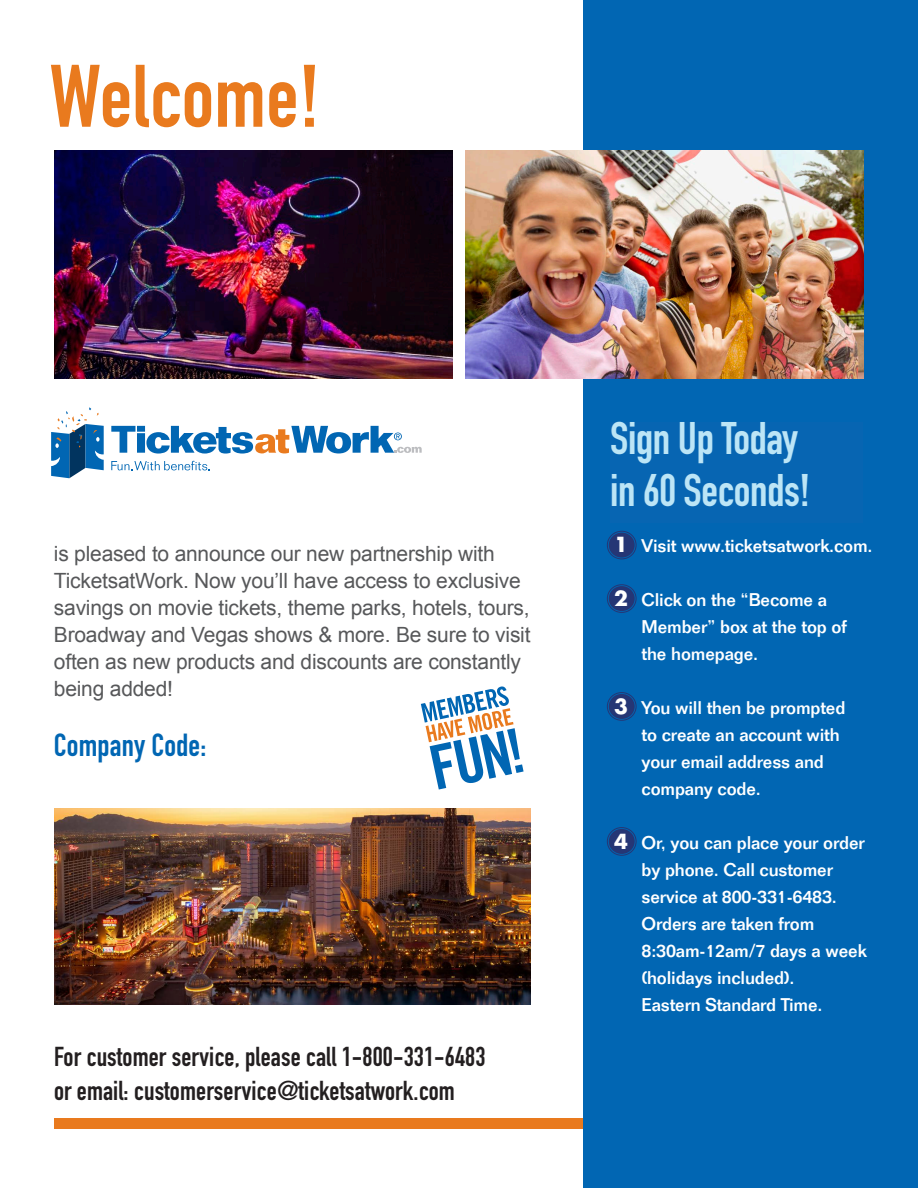
<style>
.page{position:relative;width:918px;height:1188px;background:#fff}
.page>*{position:absolute;margin:0;border:0;box-sizing:border-box;transform-origin:0 0}
.t1{font:87px "DIN Engschrift Std";letter-spacing:.005em;color:#e97a1e}
.t2{font:45px "DIN Engschrift Std";letter-spacing:-.01em;color:#bce5f6}
.t3{font:31.5px "DIN Engschrift Std";letter-spacing:.005em;color:#0166b3}
.t4{font:27px "DIN Engschrift Std";letter-spacing:.005em;color:#231f20}
.t5{font:21px/27px "Arial";letter-spacing:-.01em;color:#57585a}
.t6{font:700 20.25px "Futura Std";color:#fff}
.bodycopy{font:500 18px/27px "Folio Std";letter-spacing:-.01em;color:#fff}
</style>
<div class="page">
<div style="left:54px;top:1118px;width:558px;height:11px;background:#e97a1e"></div>
<svg style="left:51px;top:407px;width:53px;height:71px"></svg>
<svg style="left:111px;top:461px;width:98px;height:9px"></svg>
<svg style="left:111px;top:426px;width:311px;height:28px"></svg>
<div style="left:583px;top:0;width:335px;height:1188px;background:#0166b3"></div>
<div style="left:610px;top:422px;width:252px;height:101px;background:#0765b2"></div>
<div style="left:609px;top:533px;width:26px;height:25px;background:#253675;border-radius:50%"></div>
<div style="left:607px;top:531px;width:29px;height:28px;border:1px solid #253675;border-radius:50%"></div>
<div style="left:609px;top:586px;width:26px;height:25px;background:#253675;border-radius:50%"></div>
<div style="left:607px;top:585px;width:29px;height:28px;border:1px solid #253675;border-radius:50%"></div>
<div style="left:609px;top:694px;width:26px;height:25px;background:#253675;border-radius:50%"></div>
<div style="left:607px;top:692px;width:29px;height:28px;border:1px solid #253675;border-radius:50%"></div>
<div style="left:609px;top:829px;width:26px;height:25px;background:#253675;border-radius:50%"></div>
<div style="left:607px;top:827px;width:29px;height:28px;border:1px solid #253675;border-radius:50%"></div>
<svg style="left:421px;top:686px;width:103px;height:104px"></svg>
<img style="left:466px;top:150px;width:398px;height:228px">
<img style="left:54px;top:150px;width:398px;height:228px">
<img style="left:54px;top:808px;width:476px;height:196px">
<p class="t1" style="left:50px;top:45px;width:272px">Welcome!</p>
<p class="t5" style="left:54px;top:541px;width:478px">is pleased to announce our new partnership with TicketsatWork. Now you’ll have access to exclusive savings on movie tickets, theme parks, hotels, tours, Broadway and Vegas shows &amp; more. Be sure to visit often as new products and discounts are constantly being added!</p>
<p class="t3" style="left:54px;top:727px;width:154px">Company Code:</p>
<p class="t4" style="left:54px;top:1041px;width:433px">For customer service, please call 1-800-331-6483</p>
<p class="t4" style="left:54px;top:1075px;width:402px">or email: customerservice@ticketsatwork.com</p>
<p class="t2" style="left:610px;top:412px;width:189px">Sign Up Today</p>
<p class="t2" style="left:610px;top:464px;width:202px">in 60 Seconds!</p>
<p class="t6" style="left:614px;top:531px;width:15px">1</p>
<p class="t6" style="left:614px;top:585px;width:15px">2</p>
<p class="bodycopy" style="left:642px;top:532px;width:232px">Visit www.ticketsatwork.com.</p>
<p class="bodycopy" style="left:642px;top:586px;width:207px">Click on the “Become a<br>Member” box at the top of the homepage.</p>
<p class="bodycopy" style="left:642px;top:694px;width:205px">You will then be prompted to create an account with your email address and company code.</p>
<p class="bodycopy" style="left:642px;top:829px;width:225px">Or, you can place your order by phone. Call customer service at 800-331-6483.</p>
<p class="bodycopy" style="left:642px;top:910px;width:227px">Orders are taken from<br>8:30am-12am/7 days a week</p>
<p class="bodycopy" style="left:642px;top:964px;width:182px">(holidays included).<br>Eastern Standard Time.</p>
<p class="t6" style="left:614px;top:693px;width:15px">3</p>
<p class="t6" style="left:614px;top:828px;width:15px">4</p>
</div>
